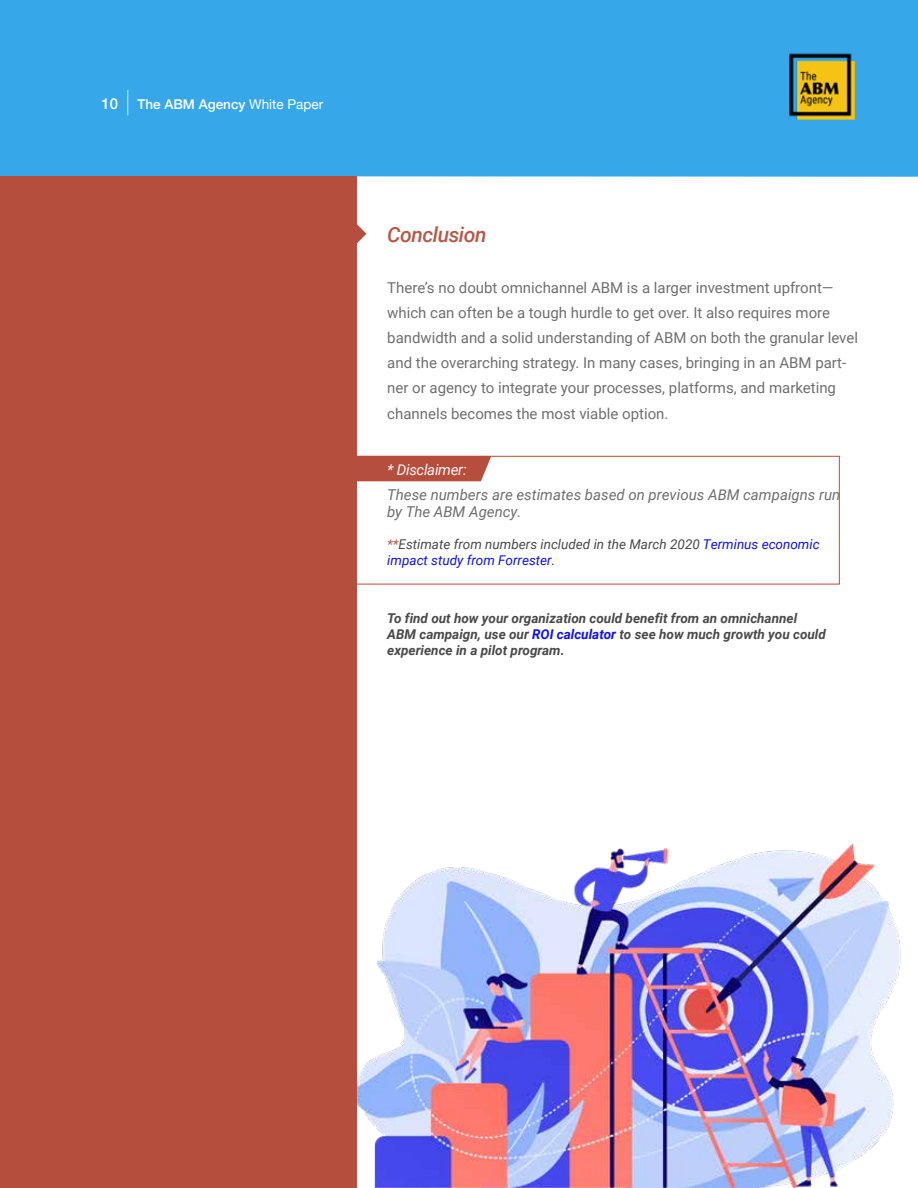
<style>
.page{position:relative;width:918px;height:1188px;background:#fff}
.page>*{position:absolute;margin:0;border:0;box-sizing:border-box;transform-origin:0 0}
.t1{font:italic 500 21px "Roboto";letter-spacing:-.02em;color:#b54e3d}
.t2{font:15px/25.2px "Roboto";color:#666}
.t3{font:italic 15px/16.2px "Roboto";color:#666}
.t4{font:italic 15px "Roboto";letter-spacing:-.02em;color:#fff}
.t5{font:500 15px "Helvetica Neue";color:#fff}
.t6{font:italic 700 13.5px/16.2px "Roboto";color:#3f3f3f}
.t7{font:italic 13.5px/16px "Roboto";color:#3f3f3f}
.t8{font:500 13.5px "Helvetica Neue";color:#fff}
.s1{font-weight:400}
.s2{color:#b54e3d}
.s3{color:#0001fe}
</style>
<div class="page">
<div style="left:358px;top:458px;width:133px;height:23px;background:#b54e3d"></div>
<img style="left:356px;top:833px;width:545px;height:355px">
<div style="left:0;top:0;width:918px;height:177px;background:#36a7e9"></div>
<svg style="left:127px;top:90px;width:1px;height:25px"></svg>
<img style="left:786px;top:49px;width:70px;height:72px">
<div style="left:0;top:176px;width:356px;height:1012px;background:#b54e3d"></div>
<div style="left:356px;top:456px;width:484px;height:128px;border:1px solid #b54e3d"></div>
<svg style="left:356px;top:219px;width:10px;height:29px"></svg>
<p class="t5" style="left:101px;top:91px;width:18px">10</p>
<p class="t8" style="left:137px;top:93px;width:187px">The ABM Agency <span class="s1">White Paper</span></p>
<h1 class="t1" style="left:387px;top:220px;width:101px">Conclusion</h1>
<p class="t2" style="left:387px;top:274px;width:472px">There’s no doubt omnichannel ABM is a larger investment upfront— which can often be a tough hurdle to get over. It also requires more bandwidth and a solid understanding of ABM on both the granular level and the overarching strategy. In many cases, bringing in an ABM part&shy;ner or agency to integrate your processes, platforms, and marketing channels becomes the most viable option.</p>
<p class="t4" style="left:387px;top:459px;width:81px">* Disclaimer:</p>
<p class="t3" style="left:387px;top:486px;width:455px">These numbers are estimates based on previous ABM campaigns run by The ABM Agency.</p>
<p class="t7" style="left:387px;top:536px;width:434px"><span class="s2">**</span>Estimate from numbers included in the March 2020 <span class="s3">Terminus economic impact study from Forrester.</span></p>
<p class="t6" style="left:387px;top:609px;width:440px">To find out how your organization could benefit from an omnichannel<br>ABM campaign, use our <span class="s3">ROI calculator</span> to see how much growth you could experience in a pilot program.</p>
</div>
